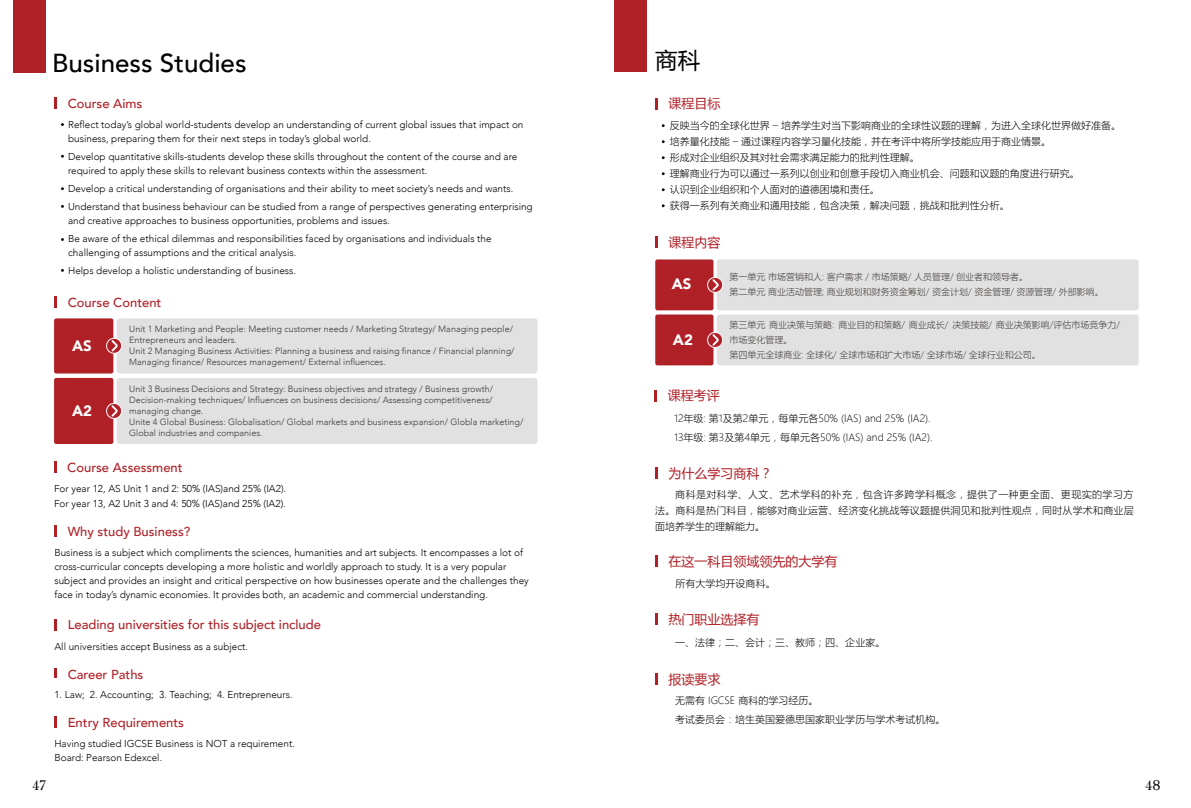
<style>
.page{position:relative;width:1191px;height:808px;background:#fff}
.page>*{position:absolute;margin:0;border:0;box-sizing:border-box;transform-origin:0 0}
.t1{font:500 26px "Avenir";color:#040000}
.t2{font:22.5px "Microsoft Ya Hei UI";color:#040000}
.t3{font:900 15px "Avenir LT Std";color:#fff}
.t4{font:15px "Baskerville Com";color:#040000}
.t5{font:500 13px "Avenir";color:#b02027}
.t6{font:13px "Microsoft Ya Hei UI";color:#b02027}
.t7{font:500 13px "Avenir LT Std";color:#b02027}
.t8{font:300 10px/14px "Avenir";color:#040000}
.t9{font:10px/16px "Microsoft Ya Hei UI Light";color:#040000}
.t10{font:300 9px/11px "Avenir";color:#3e3935}
.t11{font:9px/15px "Microsoft Ya Hei UI Light";color:#3e3935}
</style>
<div class="page">
<svg style="left:54px;top:716px;width:3px;height:12px"></svg>
<svg style="left:54px;top:668px;width:3px;height:9px"></svg>
<svg style="left:54px;top:619px;width:3px;height:11px"></svg>
<svg style="left:54px;top:525px;width:3px;height:11px"></svg>
<svg style="left:54px;top:97px;width:3px;height:12px"></svg>
<svg style="left:54px;top:297px;width:3px;height:11px"></svg>
<div style="left:54px;top:378px;width:59px;height:66px;background:#b02027;border-radius:2px"></div>
<div style="left:117px;top:378px;width:420px;height:66px;background:#e1e1e2;border-radius:3px"></div>
<div style="left:117px;top:318px;width:420px;height:55px;background:#e1e1e2;border-radius:3px"></div>
<div style="left:54px;top:318px;width:59px;height:55px;background:#b02027;border-radius:2px"></div>
<svg style="left:106px;top:337px;width:16px;height:18px"></svg>
<svg style="left:106px;top:402px;width:16px;height:18px"></svg>
<svg style="left:655px;top:468px;width:3px;height:11px"></svg>
<svg style="left:655px;top:556px;width:3px;height:11px"></svg>
<svg style="left:655px;top:614px;width:3px;height:11px"></svg>
<svg style="left:655px;top:673px;width:3px;height:11px"></svg>
<div style="left:13px;top:0;width:32px;height:73px;background:#b02027"></div>
<div style="left:614px;top:0;width:33px;height:72px;background:#b02027"></div>
<svg style="left:655px;top:98px;width:3px;height:11px"></svg>
<svg style="left:655px;top:237px;width:3px;height:11px"></svg>
<div style="left:717px;top:259px;width:421px;height:51px;background:#e1e1e2;border-radius:3px"></div>
<div style="left:655px;top:259px;width:58px;height:51px;background:#b02027;border-radius:2px"></div>
<div style="left:717px;top:314px;width:421px;height:51px;background:#e1e1e2;border-radius:3px"></div>
<div style="left:655px;top:314px;width:58px;height:51px;background:#b02027;border-radius:2px"></div>
<svg style="left:707px;top:276px;width:16px;height:18px"></svg>
<svg style="left:707px;top:331px;width:16px;height:18px"></svg>
<svg style="left:54px;top:462px;width:3px;height:11px"></svg>
<svg style="left:654px;top:390px;width:3px;height:11px"></svg>
<h1 class="t1" style="left:52px;top:41px;width:196px">Business Studies</h1>
<h2 class="t2" style="left:655px;top:45px;width:46px">商科</h2>
<h3 class="t5" style="left:68px;top:93px;width:76px">Course Aims</h3>
<p class="t8" style="left:68px;top:117px;width:457px">Reflect today’s global world-students develop an understanding of current global issues that impact on business, preparing them for their next steps in today’s global world.</p>
<p class="t8" style="left:68px;top:149px;width:451px">Develop quantitative skills-students develop these skills throughout the content of the course and are required to apply these skills to relevant business contexts within the assessment.</p>
<p class="t8" style="left:68px;top:179px;width:466px;line-height:18px">Develop a critical understanding of organisations and their ability to meet society’s needs and wants.<br>Understand that business behaviour can be studied from a range of perspectives generating enterprising</p>
<p class="t8" style="left:68px;top:211px;width:425px;line-height:18px">and creative approaches to business opportunities, problems and issues.<br>Be aware of the ethical dilemmas and responsibilities faced by organisations and individuals the</p>
<p class="t8" style="left:68px;top:243px;width:230px;line-height:18px">challenging of assumptions and the critical analysis.<br>Helps develop a holistic understanding of business.</p>
<h3 class="t5" style="left:68px;top:291px;width:95px">Course Content</h3>
<h3 class="t3" style="left:72px;top:336px;width:21px">AS</h3>
<p class="t10" style="left:129px;top:323px;width:387px">Unit 1 Marketing and People: Meeting customer needs / Marketing Strategy/ Managing people/ Entrepreneurs and leaders.<br>Unit 2 Managing Business Activities: Planning a business and raising finance / Financial planning/ Managing finance/ Resources management/ External influences.</p>
<p class="t10" style="left:129px;top:383px;width:395px">Unit 3 Business Decisions and Strategy: Business objectives and strategy / Business growth/ Decision-making techniques/ Influences on business decisions/ Assessing competitiveness/ managing change.<br>Unite 4 Global Business: Globalisation/ Global markets and business expansion/ Globla marketing/ Global industries and companies.</p>
<h3 class="t3" style="left:72px;top:402px;width:21px">A2</h3>
<h3 class="t7" style="left:67px;top:460px;width:117px">Course Assessment</h3>
<p class="t8" style="left:54px;top:481px;width:234px;line-height:15px">For year 12, AS Unit 1 and 2: 50% (IAS)and 25% (IA2).<br>For year 13, A2 Unit 3 and 4: 50% (IAS)and 25% (IA2).</p>
<h3 class="t5" style="left:68px;top:520px;width:124px">Why study Business?</h3>
<p class="t8" style="left:54px;top:546px;width:476px">Business is a subject which compliments the sciences, humanities and art subjects. It encompasses a lot of cross-curricular concepts developing a more holistic and worldly approach to study. It is a very popular subject and provides an insight and critical perspective on how businesses operate and the challenges they face in today’s dynamic economies. It provides both, an academic and commercial understanding.</p>
<h3 class="t5" style="left:68px;top:613px;width:255px">Leading universities for this subject include</h3>
<p class="t8" style="left:54px;top:639px;width:195px">All universities accept Business as a subject.</p>
<h3 class="t5" style="left:68px;top:663px;width:77px">Career Paths</h3>
<p class="t8" style="left:54px;top:687px;width:240px">1. Law; 2. Accounting; 3. Teaching; 4. Entrepreneurs.</p>
<h3 class="t5" style="left:68px;top:711px;width:118px">Entry Requirements</h3>
<p class="t8" style="left:54px;top:736px;width:242px">Having studied IGCSE Business is NOT a requirement.<br>Board: Pearson Edexcel.</p>
<h3 class="t6" style="left:668px;top:95px;width:53px">课程目标</h3>
<p class="t9" style="left:670px;top:117px;width:453px">反映当今的全球化世界 – 培养学生对当下影响商业的全球性议题的理解，为进入全球化世界做好准备。培养量化技能 – 通过课程内容学习量化技能，并在考评中将所学技能应用于商业情景。<br>形成对企业组织及其对社会需求满足能力的批判性理解。<br>理解商业行为可以通过一系列以创业和创意手段切入商业机会、问题和议题的角度进行研究。<br>认识到企业组织和个人面对的道德困境和责任。<br>获得一系列有关商业和通用技能，包含决策，解决问题，挑战和批判性分析。</p>
<h3 class="t6" style="left:668px;top:234px;width:53px">课程内容</h3>
<p class="t11" style="left:729px;top:269px;width:376px">第一单元 市场营销和人: 客户需求 / 市场策略/ 人员管理/ 创业者和领导者。<br>第二单元 商业活动管理; 商业规划和财务资金筹划/ 资金计划/ 资金管理/ 资源管理/ 外部影响。</p>
<h3 class="t3" style="left:671px;top:275px;width:21px">AS</h3>
<h3 class="t3" style="left:673px;top:330px;width:21px">A2</h3>
<p class="t11" style="left:729px;top:317px;width:392px">第三单元 商业决策与策略: 商业目的和策略/ 商业成长/ 决策技能/ 商业决策影响/评估市场竞争力/市场变化管理。<br>第四单元全球商业: 全球化/ 全球市场和扩大市场/ 全球市场/ 全球行业和公司。</p>
<h3 class="t6" style="left:668px;top:387px;width:53px">课程考评</h3>
<p class="t9" style="left:674px;top:409px;width:260px;line-height:19px">12年级: 第1及第2单元，每单元各50% (IAS) and 25% (IA2).<br>13年级: 第3及第4单元，每单元各50% (IAS) and 25% (IA2).</p>
<h3 class="t6" style="left:668px;top:465px;width:105px">为什么学习商科？</h3>
<p class="t9" style="left:655px;top:486px;width:480px;text-align:justify;text-indent:20px">商科是对科学、人文、艺术学科的补充，包含许多跨学科概念，提供了一种更全面、更现实的学习方法。商科是热门科目，能够对商业运营、经济变化挑战等议题提供洞见和批判性观点，同时从学术和商业层面培养学生的理解能力。</p>
<h3 class="t6" style="left:668px;top:553px;width:170px">在这一科目领域领先的大学有</h3>
<p class="t9" style="left:675px;top:575px;width:101px">所有大学均开设商科。</p>
<h3 class="t6" style="left:668px;top:611px;width:92px">热门职业选择有</h3>
<p class="t9" style="left:675px;top:634px;width:211px">一、法律；二、会计；三、教师；四、企业家。</p>
<h3 class="t6" style="left:668px;top:670px;width:53px">报读要求</h3>
<p class="t9" style="left:675px;top:691px;width:271px;line-height:19px">无需有 IGCSE 商科的学习经历。<br>考试委员会：培生英国爱德思国家职业学历与学术考试机构。</p>
<h3 class="t4" style="left:32px;top:776px;width:16px">47</h3>
<h3 class="t4" style="left:1145px;top:776px;width:16px">48</h3>
</div>
